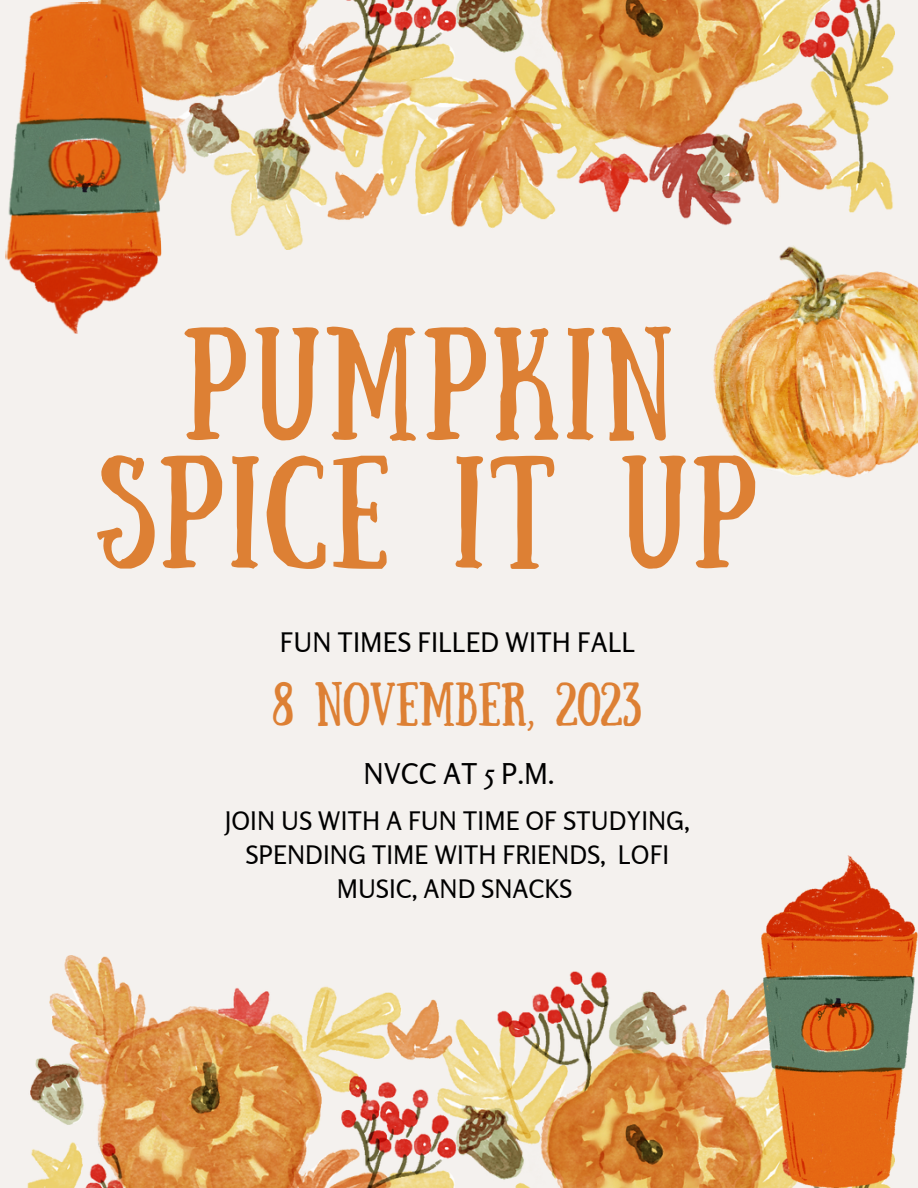
<style>
.page{position:relative;width:918px;height:1188px;background:#f4f1ee}
.page>*{position:absolute;margin:0;border:0;box-sizing:border-box;transform-origin:0 0}
.t1{font:113.1px/128.2px "Sunday";letter-spacing:.03em;color:#dd8034;text-align:center}
.t2{font:43.8px "Sunday";color:#dd8034}
.t3{font:28.5px "Rosario";color:#000}
.t4{font:26.85px "Rosario";color:#000}
.t5{font:25.35px/33.9px "Rosario";color:#000;text-align:center}
</style>
<div class="page">
<img style="left:27px;top:955px;width:734px;height:233px">
<img style="left:163px;top:0;width:732px;height:250px">
<img style="left:698px;top:225px;width:220px;height:253px">
<img style="left:761px;top:856px;width:157px;height:332px">
<img style="left:5px;top:0;width:158px;height:334px">
<p class="t1" style="left:97px;top:309px;width:664px">PUMPKIN<br>SPICE IT UP</p>
<p class="t4" style="left:280px;top:626px;width:357px">FUN TIMES FILLED WITH FALL</p>
<p class="t2" style="left:273px;top:674px;width:370px">8 NOVEMBER, 2023</p>
<p class="t3" style="left:363px;top:756px;width:193px">NVCC AT 5 P.M.</p>
<p class="t5" style="left:225px;top:804px;width:467px">JOIN US WITH A FUN TIME OF STUDYING,<br>SPENDING TIME WITH FRIENDS, LOFI<br>MUSIC, AND SNACKS</p>
</div>
